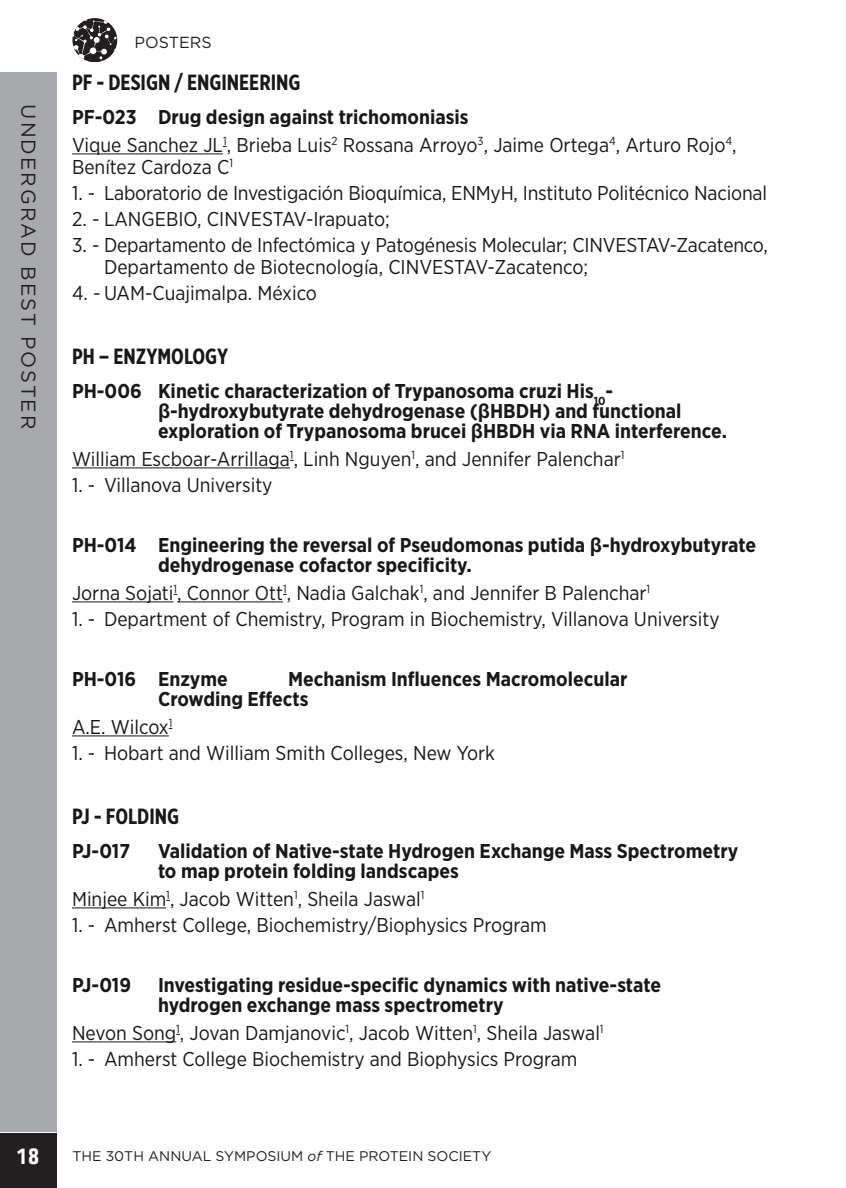
<style>
.page{position:relative;width:846px;height:1188px;background:#fff}
.page>*{position:absolute;margin:0;border:0;box-sizing:border-box;transform-origin:0 0}
.Category_Heading{font:700 22px "Gotham X Narrow";color:#1a1718}
.sub_header_1{font:700 22px "Vida 22 Pro";color:#fff}
.Poster_Title{font:700 20px/20px "Gotham Narrow";color:#1a1718}
.School_name{font:20px/22px "Gotham Narrow";color:#1a1718}
.Author_Name{font:20px/22px "Gotham Narrow";color:#1a1718}
.t1{font:20px "Gotham";letter-spacing:.1em;color:#231f20}
.t2{font:16px "Gotham";color:#231f20}
.t3{font:14px "Gotham";color:#231f20}
.s1{font-family:"Arial"}
.s2{font-style:italic}
</style>
<div class="page">
<div style="left:0;top:1133px;width:56px;height:55px;background:#231f20"></div>
<div style="left:0;top:72px;width:56px;height:1060px;background:#a8a9ad"></div>
<svg style="left:72px;top:18px;width:45px;height:44px"></svg>
<hr style="left:72px;top:153px;width:151px;height:1px;background:#1a1718">
<hr style="left:72px;top:467px;width:218px;height:1px;background:#1a1718">
<hr style="left:72px;top:601px;width:102px;height:1px;background:#1a1718">
<hr style="left:177px;top:601px;width:106px;height:1px;background:#1a1718">
<hr style="left:72px;top:735px;width:97px;height:1px;background:#1a1718">
<hr style="left:72px;top:907px;width:94px;height:1px;background:#1a1718">
<hr style="left:72px;top:1041px;width:104px;height:1px;background:#1a1718">
<p class="t1" style="left:41px;top:104px;width:326px;rotate:90deg">UNDERGRAD BEST POSTER</p>
<p class="sub_header_1" style="left:16px;top:1140px;width:24px">18</p>
<p class="t2" style="left:135px;top:32px;width:79px">POSTERS</p>
<p class="Category_Heading" style="left:72px;top:69px;width:230px">PF - DESIGN / ENGINEERING</p>
<p class="Poster_Title" style="left:72px;top:107px;width:398px">PF-023 Drug design against trichomoniasis</p>
<p class="Author_Name" style="left:72px;top:133px;width:666px">Vique Sanchez JL<sup>1</sup>, Brieba Luis<sup>2</sup> Rossana Arroyo<sup>3</sup>, Jaime Ortega<sup>4</sup>, Arturo Rojo<sup>4</sup>,<br>Benítez Cardoza C<sup>1</sup></p>
<p class="School_name" style="left:72px;top:181px;width:697px">1. - Laboratorio de Investigación Bioquímica, ENMyH, Instituto Politécnico Nacional</p>
<p class="School_name" style="left:72px;top:207px;width:319px">2. - LANGEBIO, CINVESTAV-Irapuato;</p>
<p class="School_name" style="left:104px;top:233px;width:666px;text-indent:-32px">3. - Departamento de Infectómica y Patogénesis Molecular; CINVESTAV-Zacatenco,<br>Departamento de Biotecnología, CINVESTAV-Zacatenco;</p>
<p class="School_name" style="left:72px;top:281px;width:247px">4. - UAM-Cuajimalpa. México</p>
<p class="Category_Heading" style="left:72px;top:343px;width:158px">PH – ENZYMOLOGY</p>
<p class="Poster_Title" style="left:158px;top:381px;width:571px;text-indent:-86px">PH-006 Kinetic characterization of Trypanosoma cruzi His<sub>10</sub>- <span class="s1">β</span>-hydroxybutyrate dehydrogenase (<span class="s1">β</span>HBDH) and functional exploration of Trypanosoma brucei <span class="s1">β</span>HBDH via RNA interference.</p>
<p class="Author_Name" style="left:72px;top:447px;width:554px">William Escboar-Arrillaga<sup>1</sup>, Linh Nguyen<sup>1</sup>, and Jennifer Palenchar<sup>1</sup></p>
<p class="School_name" style="left:72px;top:473px;width:202px">1. - Villanova University</p>
<p class="Poster_Title" style="left:158px;top:535px;width:600px;text-indent:-86px">PH-014 Engineering the reversal of Pseudomonas putida <span class="s1">β</span>-hydroxybutyrate dehydrogenase cofactor specificity.</p>
<p class="Author_Name" style="left:72px;top:581px;width:580px">Jorna Sojati<sup>1</sup>, Connor Ott<sup>1</sup>, Nadia Galchak<sup>1</sup>, and Jennifer B Palenchar<sup>1</sup></p>
<p class="School_name" style="left:72px;top:607px;width:649px">1. - Department of Chemistry, Program in Biochemistry, Villanova University</p>
<p class="Poster_Title" style="left:158px;top:669px;width:471px;text-indent:130px">Mechanism Influences Macromolecular<br>Crowding Effects</p>
<p class="Author_Name" style="left:72px;top:715px;width:102px">A.E. Wilcox<sup>1</sup></p>
<p class="School_name" style="left:72px;top:741px;width:425px">1. - Hobart and William Smith Colleges, New York</p>
<p class="Poster_Title" style="left:72px;top:669px;width:157px">PH-016 Enzyme</p>
<p class="Category_Heading" style="left:72px;top:803px;width:109px">PJ - FOLDING</p>
<p class="Poster_Title" style="left:72px;top:841px;width:60px">PJ-017</p>
<p class="Poster_Title" style="left:158px;top:841px;width:582px">Validation of Native-state Hydrogen Exchange Mass Spectrometry to map protein folding landscapes</p>
<p class="Author_Name" style="left:72px;top:887px;width:354px">Minjee Kim<sup>1</sup>, Jacob Witten<sup>1</sup>, Sheila Jaswal<sup>1</sup></p>
<p class="School_name" style="left:72px;top:913px;width:476px">1. - Amherst College, Biochemistry/Biophysics Program</p>
<p class="Poster_Title" style="left:72px;top:975px;width:61px">PJ-019</p>
<p class="Poster_Title" style="left:158px;top:975px;width:505px">Investigating residue-specific dynamics with native-state hydrogen exchange mass spectrometry</p>
<p class="Author_Name" style="left:72px;top:1021px;width:533px">Nevon Song<sup>1</sup>, Jovan Damjanovic<sup>1</sup>, Jacob Witten<sup>1</sup>, Sheila Jaswal<sup>1</sup></p>
<p class="School_name" style="left:72px;top:1047px;width:507px">1. - Amherst College Biochemistry and Biophysics Program</p>
<p class="t3" style="left:72px;top:1147px;width:420px">THE 30TH ANNUAL SYMPOSIUM <span class="s2">of</span> THE PROTEIN SOCIETY</p>
</div>
